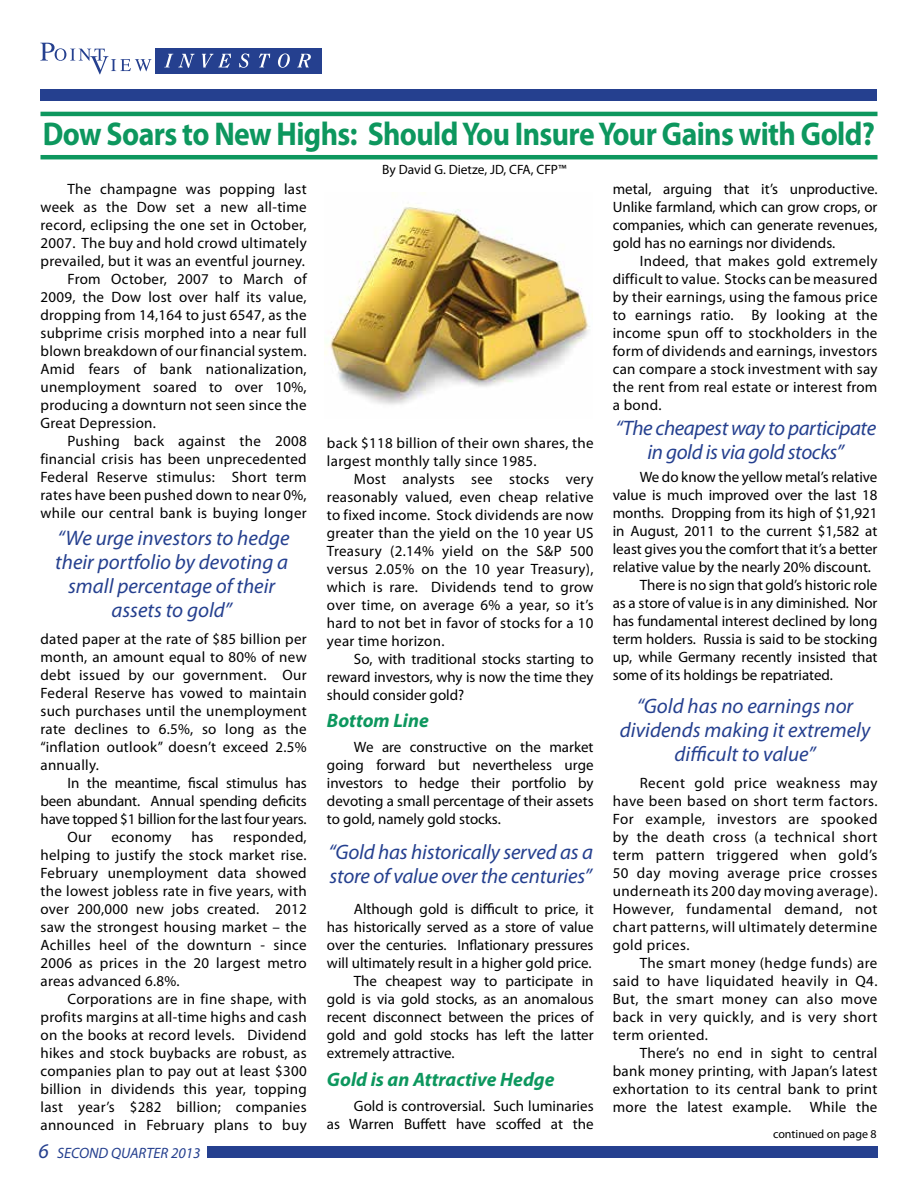
<style>
.page{position:relative;width:918px;height:1188px;background:#fff}
.page>*{position:absolute;margin:0;border:0;box-sizing:border-box;transform-origin:0 0}
.t1{font:700 33px "Myriad Pro";letter-spacing:-.02em;color:#0d975e;scale:.9 1}
.t2{font:italic 21px/24px "Myriad Pro";color:#25408f;text-align:center}
.t3{font:italic 21px/24px "Myriad Pro";letter-spacing:-.02em;color:#25408f;text-align:center}
.t4{font:italic 700 19.5px "Myriad Pro";color:#0d975e}
.t5{font:15px/18px "Myriad Pro";letter-spacing:.01em;color:#000;text-align:justify}
.t6{font:15px "Myriad Pro";letter-spacing:-.01em;color:#000}
.t7{font:italic 15px "Myriad Pro";color:#25408f}
.t8{font:13.5px "Myriad Pro";color:#000}
.t9{font:12px "Myriad Pro";color:#000}
.s1{font-size:21px}
</style>
<div class="page">
<svg style="left:40px;top:43px;width:112px;height:31px"></svg>
<div style="left:155px;top:48px;width:167px;height:26px;background:#25408f"></div>
<svg style="left:164px;top:54px;width:31px;height:14px"></svg>
<svg style="left:202px;top:53px;width:29px;height:15px"></svg>
<svg style="left:239px;top:53px;width:10px;height:15px"></svg>
<svg style="left:259px;top:53px;width:11px;height:14px"></svg>
<svg style="left:278px;top:53px;width:12px;height:15px"></svg>
<svg style="left:297px;top:54px;width:14px;height:13px"></svg>
<div style="left:40px;top:89px;width:838px;height:12px;background:#25408f"></div>
<div style="left:208px;top:1146px;width:670px;height:12px;background:#25408f"></div>
<hr style="left:40px;top:155px;width:838px;height:4px;background:#0d975e">
<hr style="left:40px;top:112px;width:838px;height:4px;background:#0d975e">
<img style="left:324px;top:205px;width:266px;height:200px">
<h1 class="t1" style="left:43px;top:113px;width:926px">Dow Soars to New Highs: Should You Insure Your Gains with Gold?</h1>
<p class="t8" style="left:382px;top:161px;width:186px">By David G. Dietze, JD, CFA, CFP™</p>
<p class="t5" style="left:68px;top:179px;width:241px">The champagne was popping last</p>
<p class="t5" style="left:40px;top:197px;width:268px">week as the Dow set a new all-time</p>
<p class="t5" style="left:40px;top:215px;width:268px">record, eclipsing the one set in October,</p>
<p class="t5" style="left:40px;top:233px;width:268px">2007. The buy and hold crowd ultimately</p>
<p class="t5" style="left:40px;top:251px;width:266px">prevailed, but it was an eventful journey.</p>
<p class="t5" style="left:68px;top:269px;width:241px">From October, 2007 to March of</p>
<p class="t5" style="left:40px;top:287px;width:268px">2009, the Dow lost over half its value,</p>
<p class="t5" style="left:40px;top:305px;width:268px">dropping from 14,164 to just 6547, as the</p>
<p class="t5" style="left:40px;top:323px;width:268px">subprime crisis morphed into a near full</p>
<p class="t5" style="left:40px;top:341px;width:268px">blown breakdown of our financial system.</p>
<p class="t5" style="left:40px;top:359px;width:268px">Amid fears of bank nationalization,</p>
<p class="t5" style="left:40px;top:377px;width:268px">unemployment soared to over 10%,</p>
<p class="t5" style="left:40px;top:395px;width:268px">producing a downturn not seen since the</p>
<p class="t5" style="left:40px;top:413px;width:117px">Great Depression.</p>
<p class="t5" style="left:68px;top:431px;width:241px">Pushing back against the 2008</p>
<p class="t5" style="left:40px;top:449px;width:268px">financial crisis has been unprecedented</p>
<p class="t5" style="left:40px;top:467px;width:268px">Federal Reserve stimulus: Short term</p>
<p class="t5" style="left:40px;top:485px;width:268px">rates have been pushed down to near 0%,</p>
<p class="t5" style="left:40px;top:503px;width:268px">while our central bank is buying longer</p>
<h2 class="t2" style="left:55px;top:526px;width:236px">“We urge investors to hedge their portfolio by devoting a small percentage of their assets to gold”</h2>
<p class="t5" style="left:40px;top:629px;width:268px">dated paper at the rate of $85 billion per month, an amount equal to 80% of new debt issued by our government. Our Federal Reserve has vowed to maintain such purchases until the unemployment rate declines to 6.5%, so long as the “inflation outlook” doesn’t exceed 2.5% annually.</p>
<p class="t6" style="left:68px;top:773px;width:241px">In the meantime, fiscal stimulus has</p>
<p class="t6" style="left:40px;top:791px;width:268px">been abundant. Annual spending deficits</p>
<p class="t6" style="left:40px;top:809px;width:268px">have topped $1 billion for the last four years.</p>
<p class="t5" style="left:68px;top:827px;width:26px">Our</p>
<p class="t5" style="left:111px;top:827px;width:62px">economy</p>
<p class="t5" style="left:191px;top:827px;width:24px">has</p>
<p class="t5" style="left:40px;top:827px;width:268px;text-indent:193px">responded, helping to justify the stock market rise.<br>February unemployment data showed the lowest jobless rate in five years, with over 200,000 new jobs created. 2012 saw the strongest housing market – the Achilles heel of the downturn - since 2006 as prices in the 20 largest metro areas advanced 6.8%.</p>
<p class="t5" style="left:40px;top:989px;width:268px;text-indent:27px">Corporations are in fine shape, with profits margins at all-time highs and cash on the books at record levels. Dividend hikes and stock buybacks are robust, as companies plan to pay out at least $300 billion in dividends this year, topping last year’s $282 billion; companies announced in February plans to buy</p>
<p class="t7" style="left:39px;top:1143px;width:164px"><span class="s1">6</span> SECOND QUARTER 2013</p>
<p class="t5" style="left:327px;top:433px;width:268px">back $118 billion of their own shares, the largest monthly tally since 1985.</p>
<p class="t5" style="left:327px;top:469px;width:268px;text-indent:27px">Most analysts see stocks very reasonably valued, even cheap relative to fixed income. Stock dividends are now greater than the yield on the 10 year US Treasury (2.14% yield on the S&amp;P 500 versus 2.05% on the 10 year Treasury), which is rare. Dividends tend to grow over time, on average 6% a year, so it’s hard to not bet in favor of stocks for a 10 year time horizon.</p>
<p class="t5" style="left:327px;top:649px;width:268px;text-indent:27px">So, with traditional stocks starting to reward investors, why is now the time they should consider gold?</p>
<h3 class="t4" style="left:327px;top:708px;width:103px">Bottom Line</h3>
<p class="t5" style="left:327px;top:738px;width:268px;text-indent:27px">We are constructive on the market going forward but nevertheless urge investors to hedge their portfolio by devoting a small percentage of their assets to gold, namely gold stocks.</p>
<h2 class="t2" style="left:329px;top:840px;width:266px;text-align:left">“Gold has historically served as a store of value over the centuries”</h2>
<p class="t5" style="left:354px;top:900px;width:241px">Although gold is difficult to price, it</p>
<p class="t5" style="left:327px;top:918px;width:268px">has historically served as a store of value</p>
<p class="t5" style="left:327px;top:936px;width:268px">over the centuries. Inflationary pressures</p>
<p class="t5" style="left:327px;top:954px;width:266px">will ultimately result in a higher gold price.</p>
<p class="t5" style="left:354px;top:972px;width:241px">The cheapest way to participate in</p>
<p class="t5" style="left:327px;top:990px;width:268px">gold is via gold stocks, as an anomalous</p>
<p class="t5" style="left:327px;top:1008px;width:268px">recent disconnect between the prices of</p>
<p class="t5" style="left:327px;top:1026px;width:268px">gold and gold stocks has left the latter</p>
<p class="t5" style="left:327px;top:1044px;width:129px">extremely attractive.</p>
<h3 class="t4" style="left:327px;top:1067px;width:229px">Gold is an Attractive Hedge</h3>
<p class="t5" style="left:327px;top:1096px;width:268px;text-align:right">Gold is controversial. Such luminaries<br>as Warren Buffett have scoffed at the</p>
<p class="t5" style="left:613px;top:179px;width:266px">metal, arguing that it’s unproductive.<br>Unlike farmland, which can grow crops, or companies, which can generate revenues, gold has no earnings nor dividends.</p>
<p class="t5" style="left:613px;top:251px;width:266px;text-indent:27px">Indeed, that makes gold extremely difficult to value. Stocks can be measured by their earnings, using the famous price to earnings ratio. By looking at the income spun off to stockholders in the form of dividends and earnings, investors can compare a stock investment with say the rent from real estate or interest from a bond.</p>
<h2 class="t3" style="left:615px;top:415px;width:262px">“The cheapest way to participate in gold is via gold stocks”</h2>
<p class="t5" style="left:640px;top:467px;width:239px">We do know the yellow metal’s relative</p>
<p class="t5" style="left:613px;top:485px;width:266px">value is much improved over the last 18</p>
<p class="t5" style="left:613px;top:503px;width:266px">months. Dropping from its high of $1,921</p>
<p class="t5" style="left:613px;top:521px;width:266px">in August, 2011 to the current $1,582 at</p>
<p class="t5" style="left:613px;top:539px;width:266px">least gives you the comfort that it’s a better</p>
<p class="t5" style="left:613px;top:557px;width:260px">relative value by the nearly 20% discount.</p>
<p class="t5" style="left:640px;top:575px;width:239px">There is no sign that gold’s historic role</p>
<p class="t5" style="left:613px;top:593px;width:266px">as a store of value is in any diminished. Nor</p>
<p class="t5" style="left:613px;top:611px;width:266px">has fundamental interest declined by long</p>
<p class="t5" style="left:613px;top:629px;width:266px">term holders. Russia is said to be stocking</p>
<p class="t5" style="left:613px;top:647px;width:266px">up, while Germany recently insisted that</p>
<p class="t5" style="left:613px;top:665px;width:222px">some of its holdings be repatriated.</p>
<h2 class="t2" style="left:620px;top:693px;width:252px">“Gold has no earnings nor dividends making it extremely difficult to value”</h2>
<p class="t5" style="left:613px;top:773px;width:266px;text-indent:27px">Recent gold price weakness may have been based on short term factors.<br>For example, investors are spooked by the death cross (a technical short term pattern triggered when gold’s 50 day moving average price crosses underneath its 200 day moving average).<br>However, fundamental demand, not chart patterns, will ultimately determine gold prices.</p>
<p class="t5" style="left:613px;top:953px;width:266px;text-indent:27px">The smart money (hedge funds) are said to have liquidated heavily in Q4.<br>But, the smart money can also move back in very quickly, and is very short term oriented.</p>
<p class="t5" style="left:613px;top:1043px;width:266px;text-indent:27px">There’s no end in sight to central bank money printing, with Japan’s latest exhortation to its central bank to print more the latest example. While the</p>
<p class="t9" style="left:773px;top:1127px;width:105px">continued on page 8</p>
</div>
